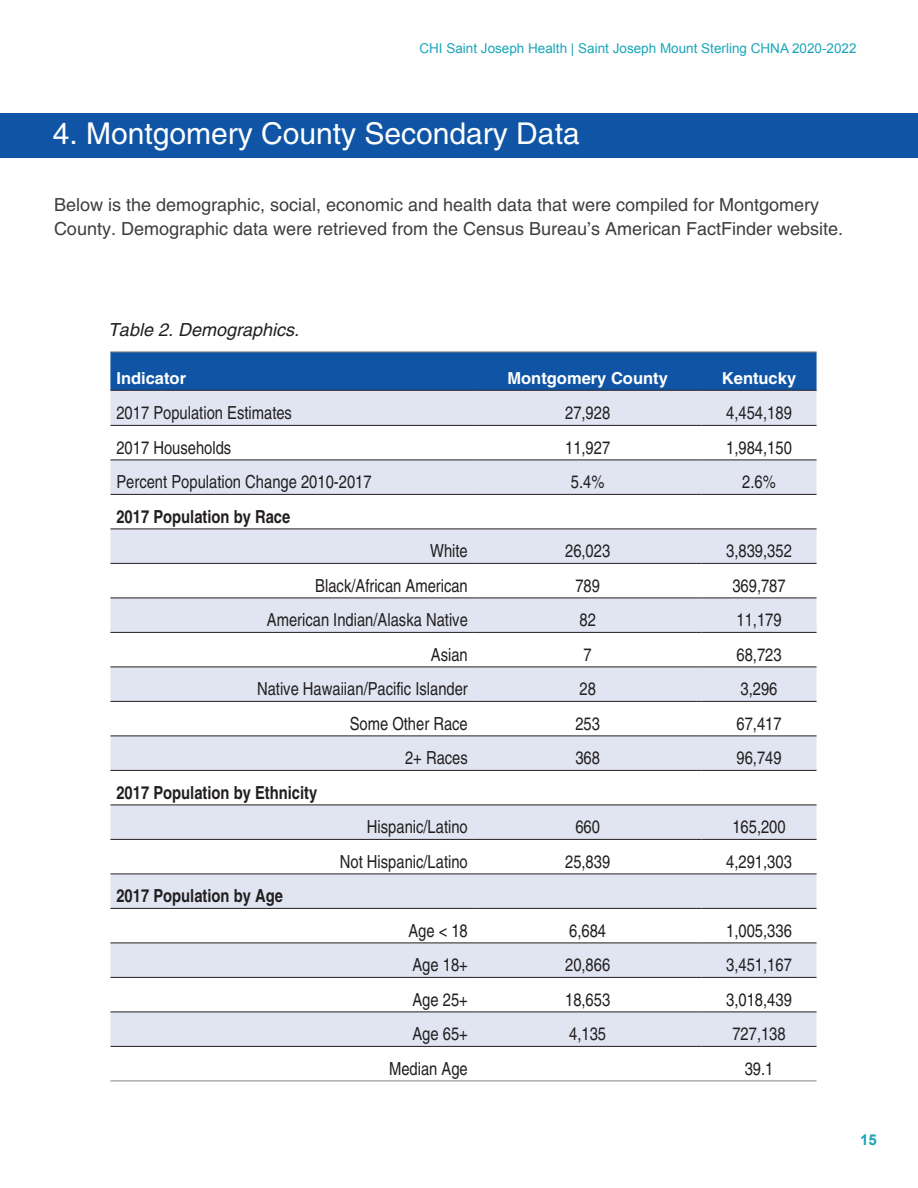
<style>
.page{position:relative;width:918px;height:1188px;background:#fff}
.page>*{position:absolute;margin:0;border:0;box-sizing:border-box;transform-origin:0 0}
.Section_heading{font:30px "Helvetica";color:#fff}
.Data_Variables{font:condensed 18px "Helvetica";color:#231f20}
.Data{font:condensed 18px "Helvetica";color:#231f20}
.Narrative{font:18px/24px "Helvetica";color:#3e3e3f}
.Data_Variables-2{font:700 condensed 18px "Helvetica";color:#231f20}
.t1{font:italic 18px "Helvetica";color:#231f20}
.Data_Column_Headers{font:700 16.5px "Helvetica";color:#fff}
.t2{font:700 15px "Arial";color:#1aa6b9}
.t3{font:13.5px "Arial";color:#1aa6b9}
</style>
<div class="page">
<div style="left:0;top:113px;width:918px;height:45px;background:#1055a5"></div>
<div style="left:110px;top:353px;width:707px;height:37px;background:#1055a5"></div>
<svg style="left:110px;top:391px;width:707px;height:655px;fill:#e1e5f2"></svg>
<hr style="left:110px;top:460px;width:364px;height:1px;background:#231f20">
<hr style="left:474px;top:460px;width:228px;height:1px;background:#231f20">
<hr style="left:702px;top:460px;width:115px;height:1px;background:#231f20">
<hr style="left:110px;top:494px;width:364px;height:1px;background:#231f20">
<hr style="left:474px;top:494px;width:228px;height:1px;background:#231f20">
<hr style="left:702px;top:494px;width:115px;height:1px;background:#231f20">
<hr style="left:110px;top:529px;width:364px;height:1px;background:#231f20">
<hr style="left:474px;top:529px;width:228px;height:1px;background:#231f20">
<hr style="left:702px;top:529px;width:115px;height:1px;background:#231f20">
<hr style="left:110px;top:563px;width:364px;height:1px;background:#231f20">
<hr style="left:474px;top:563px;width:228px;height:1px;background:#231f20">
<hr style="left:702px;top:563px;width:115px;height:1px;background:#231f20">
<hr style="left:110px;top:598px;width:364px;height:1px;background:#231f20">
<hr style="left:474px;top:598px;width:228px;height:1px;background:#231f20">
<hr style="left:702px;top:598px;width:115px;height:1px;background:#231f20">
<hr style="left:110px;top:632px;width:364px;height:1px;background:#231f20">
<hr style="left:474px;top:632px;width:228px;height:1px;background:#231f20">
<hr style="left:702px;top:632px;width:115px;height:1px;background:#231f20">
<hr style="left:110px;top:667px;width:364px;height:1px;background:#231f20">
<hr style="left:474px;top:667px;width:228px;height:1px;background:#231f20">
<hr style="left:702px;top:667px;width:115px;height:1px;background:#231f20">
<hr style="left:110px;top:701px;width:364px;height:1px;background:#231f20">
<hr style="left:474px;top:701px;width:228px;height:1px;background:#231f20">
<hr style="left:702px;top:701px;width:115px;height:1px;background:#231f20">
<hr style="left:110px;top:736px;width:364px;height:1px;background:#231f20">
<hr style="left:474px;top:736px;width:228px;height:1px;background:#231f20">
<hr style="left:702px;top:736px;width:115px;height:1px;background:#231f20">
<hr style="left:110px;top:770px;width:364px;height:1px;background:#231f20">
<hr style="left:474px;top:770px;width:228px;height:1px;background:#231f20">
<hr style="left:702px;top:770px;width:115px;height:1px;background:#231f20">
<hr style="left:110px;top:805px;width:364px;height:1px;background:#231f20">
<hr style="left:474px;top:805px;width:228px;height:1px;background:#231f20">
<hr style="left:702px;top:805px;width:115px;height:1px;background:#231f20">
<hr style="left:110px;top:839px;width:364px;height:1px;background:#231f20">
<hr style="left:474px;top:839px;width:228px;height:1px;background:#231f20">
<hr style="left:702px;top:839px;width:115px;height:1px;background:#231f20">
<hr style="left:110px;top:874px;width:364px;height:1px;background:#231f20">
<hr style="left:474px;top:874px;width:228px;height:1px;background:#231f20">
<hr style="left:702px;top:874px;width:115px;height:1px;background:#231f20">
<hr style="left:110px;top:908px;width:364px;height:1px;background:#231f20">
<hr style="left:474px;top:908px;width:228px;height:1px;background:#231f20">
<hr style="left:702px;top:908px;width:115px;height:1px;background:#231f20">
<hr style="left:110px;top:943px;width:364px;height:1px;background:#231f20">
<hr style="left:474px;top:943px;width:228px;height:1px;background:#231f20">
<hr style="left:702px;top:943px;width:115px;height:1px;background:#231f20">
<hr style="left:110px;top:977px;width:364px;height:1px;background:#231f20">
<hr style="left:474px;top:977px;width:228px;height:1px;background:#231f20">
<hr style="left:702px;top:977px;width:115px;height:1px;background:#231f20">
<hr style="left:110px;top:1012px;width:364px;height:1px;background:#231f20">
<hr style="left:474px;top:1012px;width:228px;height:1px;background:#231f20">
<hr style="left:702px;top:1012px;width:115px;height:1px;background:#231f20">
<hr style="left:110px;top:1046px;width:364px;height:1px;background:#231f20">
<hr style="left:474px;top:1046px;width:228px;height:1px;background:#231f20">
<hr style="left:702px;top:1046px;width:115px;height:1px;background:#231f20">
<hr style="left:110px;top:1081px;width:364px;height:1px;background:#808285">
<hr style="left:474px;top:1081px;width:228px;height:1px;background:#808285">
<hr style="left:702px;top:1081px;width:115px;height:1px;background:#808285">
<hr style="left:110px;top:352px;width:364px;height:1px;background:#808285">
<hr style="left:474px;top:352px;width:228px;height:1px;background:#808285">
<hr style="left:702px;top:352px;width:115px;height:1px;background:#808285">
<hr style="left:110px;top:390px;width:364px;height:1px;background:#231f20">
<hr style="left:474px;top:390px;width:228px;height:1px;background:#231f20">
<hr style="left:702px;top:390px;width:115px;height:1px;background:#231f20">
<hr style="left:110px;top:425px;width:364px;height:1px;background:#231f20">
<hr style="left:474px;top:425px;width:228px;height:1px;background:#231f20">
<hr style="left:702px;top:425px;width:115px;height:1px;background:#231f20">
<p class="t3" style="left:419px;top:39px;width:439px">CHI Saint Joseph Health | Saint Joseph Mount Sterling CHNA 2020-2022</p>
<p class="Section_heading" style="left:53px;top:116px;width:528px">4. Montgomery County Secondary Data</p>
<p class="Narrative" style="left:54px;top:193px;width:791px">Below is the demographic, social, economic and health data that were compiled for Montgomery<br>County. Demographic data were retrieved from the Census Bureau’s American FactFinder website.</p>
<p class="t1" style="left:108px;top:319px;width:193px">Table 2. Demographics.</p>
<p class="Data_Column_Headers" style="left:116px;top:368px;width:71px">Indicator</p>
<p class="Data_Column_Headers" style="left:507px;top:368px;width:162px">Montgomery County</p>
<p class="Data_Column_Headers" style="left:722px;top:368px;width:76px">Kentucky</p>
<p class="Data_Variables" style="left:116px;top:403px;width:177px">2017 Population Estimates</p>
<p class="Data_Variables" style="left:565px;top:403px;width:47px">27,928</p>
<p class="Data" style="left:726px;top:403px;width:67px">4,454,189</p>
<p class="Data_Variables" style="left:116px;top:437px;width:116px">2017 Households</p>
<p class="Data" style="left:565px;top:437px;width:47px">11,927</p>
<p class="Data" style="left:726px;top:437px;width:67px">1,984,150</p>
<p class="Data_Variables" style="left:116px;top:472px;width:257px">Percent Population Change 2010-2017</p>
<p class="Data" style="left:571px;top:472px;width:35px">5.4%</p>
<p class="Data" style="left:742px;top:472px;width:35px">2.6%</p>
<p class="Data_Variables-2" style="left:116px;top:506px;width:175px">2017 Population by Race</p>
<p class="Data_Variables" style="left:430px;top:541px;width:39px">White</p>
<p class="Data" style="left:565px;top:541px;width:47px">26,023</p>
<p class="Data" style="left:726px;top:541px;width:67px">3,839,352</p>
<p class="Data_Variables" style="left:315px;top:575px;width:154px">Black/African American</p>
<p class="Data" style="left:575px;top:575px;width:26px">789</p>
<p class="Data" style="left:732px;top:575px;width:55px">369,787</p>
<p class="Data_Variables" style="left:267px;top:610px;width:202px">American Indian/Alaska Native</p>
<p class="Data" style="left:579px;top:610px;width:18px">82</p>
<p class="Data" style="left:736px;top:610px;width:47px">11,179</p>
<p class="Data_Variables" style="left:431px;top:644px;width:38px">Asian</p>
<p class="Data" style="left:584px;top:644px;width:10px">7</p>
<p class="Data" style="left:736px;top:644px;width:47px">68,723</p>
<p class="Data_Variables" style="left:257px;top:679px;width:212px">Native Hawaiian/Pacific Islander</p>
<p class="Data" style="left:579px;top:679px;width:18px">28</p>
<p class="Data" style="left:741px;top:679px;width:38px">3,296</p>
<p class="Data_Variables" style="left:350px;top:713px;width:120px">Some Other Race</p>
<p class="Data" style="left:575px;top:713px;width:26px">253</p>
<p class="Data" style="left:736px;top:713px;width:47px">67,417</p>
<p class="Data_Variables" style="left:405px;top:748px;width:64px">2+ Races</p>
<p class="Data" style="left:575px;top:748px;width:26px">368</p>
<p class="Data" style="left:736px;top:748px;width:47px">96,749</p>
<p class="Data_Variables-2" style="left:116px;top:782px;width:202px">2017 Population by Ethnicity</p>
<p class="Data_Variables" style="left:367px;top:817px;width:102px">Hispanic/Latino</p>
<p class="Data" style="left:575px;top:817px;width:26px">660</p>
<p class="Data" style="left:732px;top:817px;width:55px">165,200</p>
<p class="Data_Variables" style="left:340px;top:851px;width:129px">Not Hispanic/Latino</p>
<p class="Data" style="left:565px;top:851px;width:47px">25,839</p>
<p class="Data" style="left:726px;top:851px;width:67px">4,291,303</p>
<p class="Data_Variables-2" style="left:116px;top:885px;width:168px">2017 Population by Age</p>
<p class="Data_Variables" style="left:408px;top:920px;width:61px">Age &lt; 18</p>
<p class="Data" style="left:569px;top:920px;width:38px">6,684</p>
<p class="Data" style="left:726px;top:920px;width:67px">1,005,336</p>
<p class="Data_Variables" style="left:412px;top:955px;width:57px">Age 18+</p>
<p class="Data" style="left:565px;top:955px;width:47px">20,866</p>
<p class="Data" style="left:726px;top:955px;width:67px">3,451,167</p>
<p class="Data_Variables" style="left:412px;top:989px;width:57px">Age 25+</p>
<p class="Data" style="left:565px;top:989px;width:47px">18,653</p>
<p class="Data" style="left:726px;top:989px;width:67px">3,018,439</p>
<p class="Data_Variables" style="left:412px;top:1024px;width:57px">Age 65+</p>
<p class="Data" style="left:569px;top:1024px;width:38px">4,135</p>
<p class="Data" style="left:732px;top:1024px;width:55px">727,138</p>
<p class="Data_Variables" style="left:389px;top:1058px;width:80px">Median Age</p>
<p class="Data" style="left:745px;top:1058px;width:30px">39.1</p>
<p class="t2" style="left:860px;top:1130px;width:18px">15</p>
</div>
